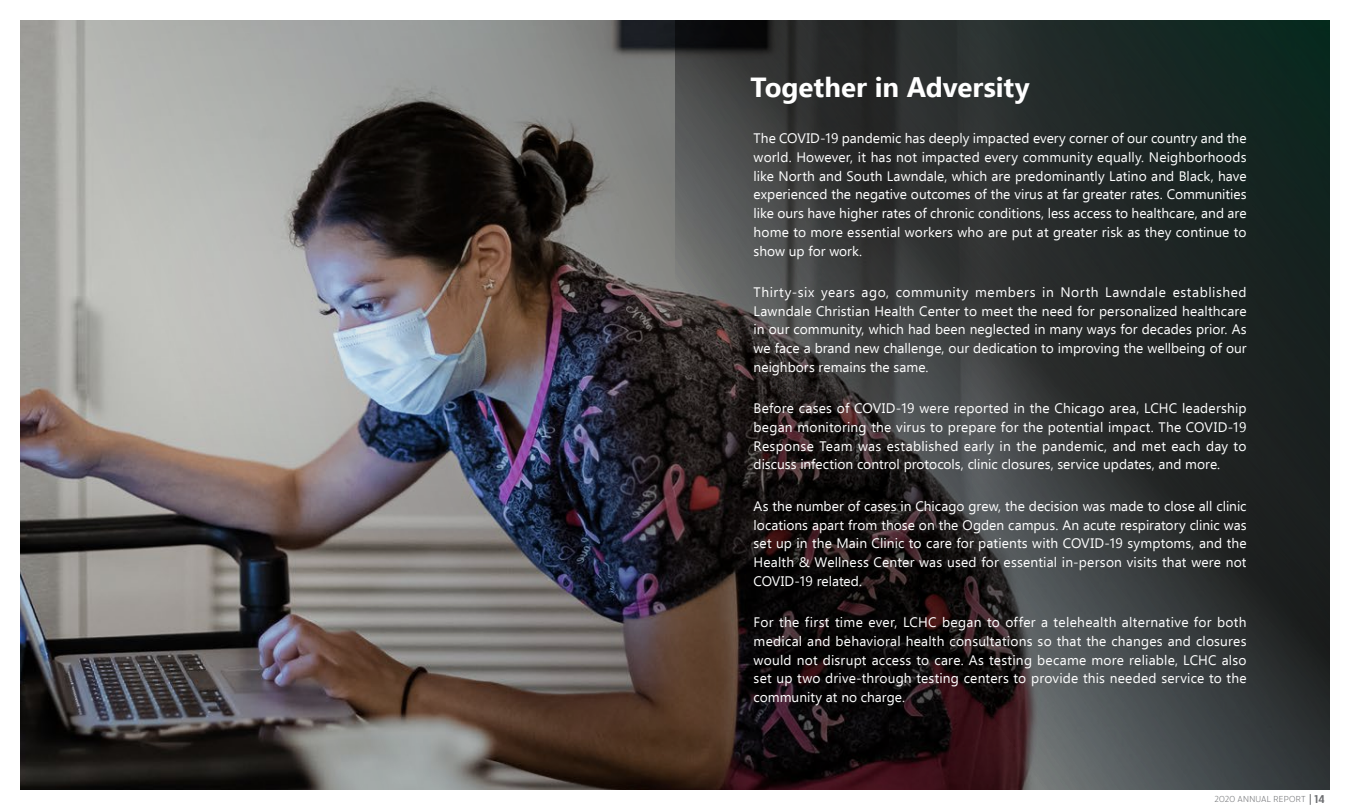
<style>
.page{position:relative;width:1350px;height:810px;background:#fff}
.page>*{position:absolute;margin:0;border:0;box-sizing:border-box;transform-origin:0 0}
.t1{font:700 27.62px "Ebrima";color:#fff}
.t2{font:13.75px/18.8px "Ebrima";letter-spacing:.005em;color:#fff;text-align:justify}
.t3{font:300 9px "Ruck Sack";letter-spacing:.025em;color:#6d6e71}
.s1{font-weight:600;font-size:11.62px}
</style>
<div class="page">
<img style="left:20px;top:20px;width:1310px;height:770px">
<h1 class="t1" style="left:751px;top:67px;width:281px">Together in Adversity</h1>
<p class="t2" style="left:754px;top:129px;width:495px">The COVID-19 pandemic has deeply impacted every corner of our country and the world. However, it has not impacted every community equally. Neighborhoods like North and South Lawndale, which are predominantly Latino and Black, have experienced the negative outcomes of the virus at far greater rates. Communities like ours have higher rates of chronic conditions, less access to healthcare, and are home to more essential workers who are put at greater risk as they continue to show up for work.</p>
<p class="t2" style="left:754px;top:282px;width:495px">Thirty-six years ago, community members in North Lawndale established Lawndale Christian Health Center to meet the need for personalized healthcare in our community, which had been neglected in many ways for decades prior. As we face a brand new challenge, our dedication to improving the wellbeing of our neighbors remains the same.</p>
<p class="t2" style="left:754px;top:399px;width:495px">Before cases of COVID-19 were reported in the Chicago area, LCHC leadership began monitoring the virus to prepare for the potential impact. The COVID-19<br>Response Team was established early in the pandemic, and met each day to discuss infection control protocols, clinic closures, service updates, and more.</p>
<p class="t2" style="left:754px;top:496px;width:495px">As the number of cases in Chicago grew, the decision was made to close all clinic locations apart from those on the Ogden campus. An acute respiratory clinic was set up in the Main Clinic to care for patients with COVID-19 symptoms, and the Health &amp; Wellness Center was used for essential in-person visits that were not COVID-19 related.</p>
<p class="t2" style="left:754px;top:613px;width:495px">For the first time ever, LCHC began to offer a telehealth alternative for both medical and behavioral health consultations so that the changes and closures would not disrupt access to care. As testing became more reliable, LCHC also set up two drive-through testing centers to provide this needed service to the community at no charge.</p>
<p class="t3" style="left:1215px;top:793px;width:112px">2020 ANNUAL REPORT <span class="s1">14</span></p>
</div>
